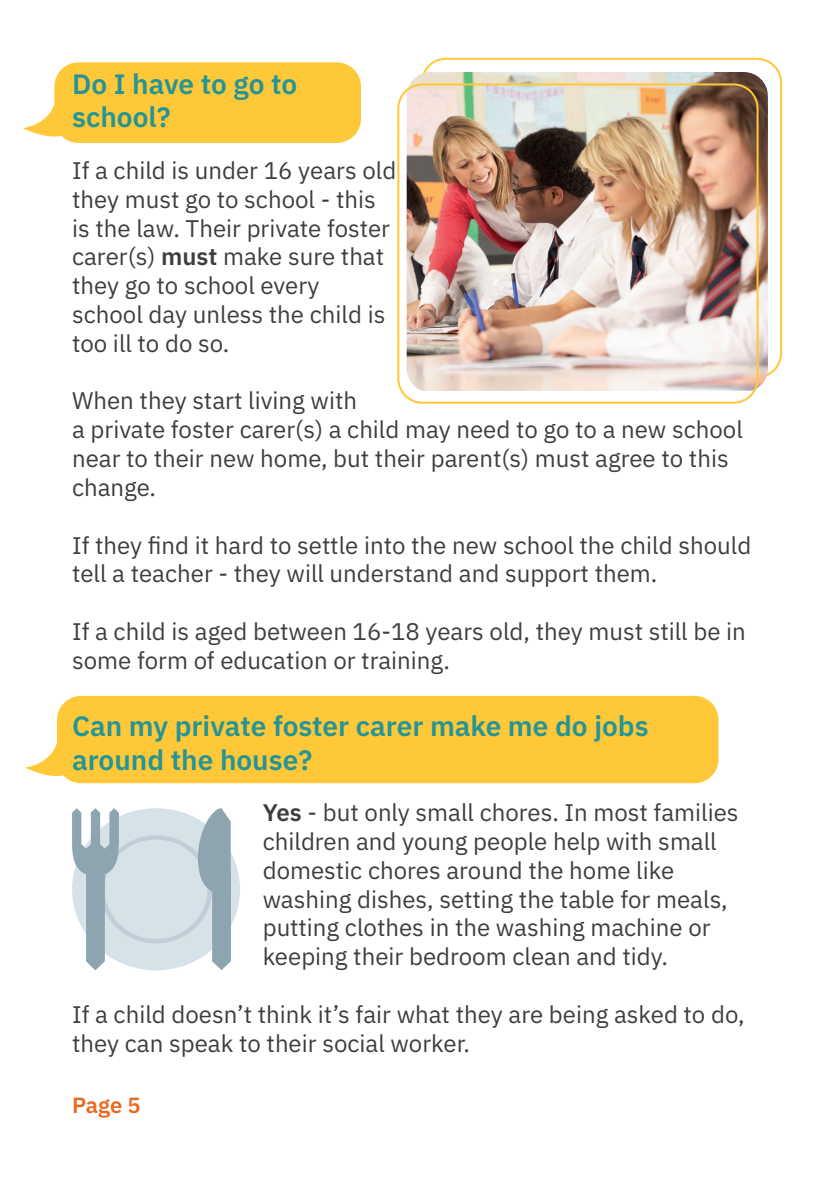
<style>
.page{position:relative;width:840px;height:1191px;background:#fff}
.page>*{position:absolute;margin:0;border:0;box-sizing:border-box;transform-origin:0 0}
.t1{font:600 28px/33.6px "IBM Plex Sans";color:#249496}
.t2{font:24px/28.8px "IBM Plex Sans";color:#3e3e3f}
.t3{font:600 22px "IBM Plex Sans";color:#e86924}
.s1{font-weight:600}
</style>
<div class="page">
<svg style="left:23px;top:106px;width:50px;height:37px"></svg>
<svg style="left:25px;top:743px;width:55px;height:41px"></svg>
<div style="left:57px;top:696px;width:661px;height:87px;background:#ffc838;border-radius:24px"></div>
<div style="left:54px;top:62px;width:307px;height:81px;background:#ffc838;border-radius:24px"></div>
<img style="left:406px;top:72px;width:361px;height:319px">
<svg style="left:72px;top:808px;width:159px;height:162px;background:#c5d2d9"></svg>
<div style="left:397px;top:83px;width:361px;height:321px;border:2px solid #ffc838;border-radius:24px"></div>
<p class="t1" style="left:72px;top:65px;width:226px">Do I have to go to school?</p>
<p class="t2" style="left:72px;top:154px;width:325px">If a child is under 16 years old they must go to school - this is the law. Their private foster carer(s) <span class="s1">must</span> make sure that they go to school every school day unless the child is too ill to do so.</p>
<p class="t2" style="left:72px;top:384px;width:672px">When they start living with<br>a private foster carer(s) a child may need to go to a new school near to their new home, but their parent(s) must agree to this change.</p>
<p class="t2" style="left:72px;top:528px;width:680px">If they find it hard to settle into the new school the child should tell a teacher - they will understand and support them.</p>
<p class="t2" style="left:72px;top:615px;width:675px">If a child is aged between 16-18 years old, they must still be in some form of education or training.</p>
<p class="t1" style="left:72px;top:707px;width:577px">Can my private foster carer make me do jobs around the house?</p>
<p class="t2" style="left:262px;top:796px;width:477px"><span class="s1">Yes</span> - but only small chores. In most families children and young people help with small domestic chores around the home like washing dishes, setting the table for meals, putting clothes in the washing machine or keeping their bedroom clean and tidy.</p>
<p class="t2" style="left:72px;top:998px;width:673px">If a child doesn’t think it’s fair what they are being asked to do, they can speak to their social worker.</p>
<p class="t3" style="left:72px;top:1087px;width:70px">Page 5</p>
</div>
